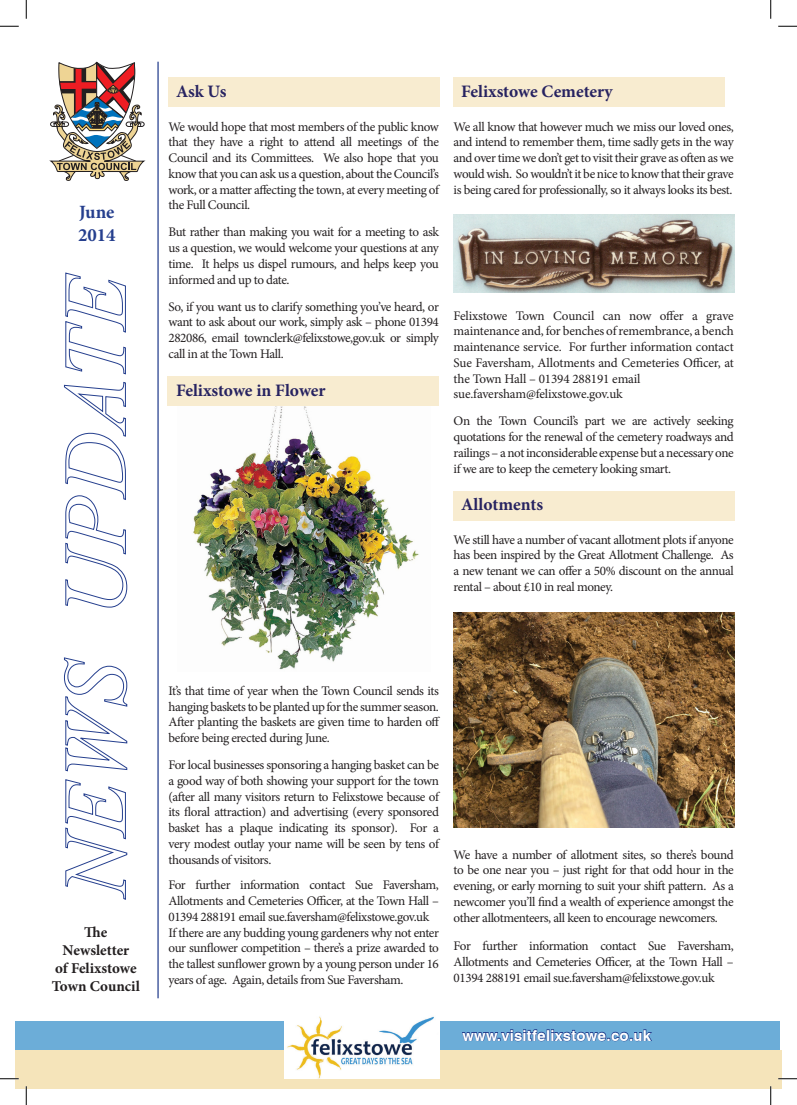
<style>
.page{position:relative;width:797px;height:1105px;background:#fff}
.page>*{position:absolute;margin:0;border:0;box-sizing:border-box;transform-origin:0 0}
.t1{font:700 18.75px/22.5px "Minion Pro";color:#253f8e}
.t2{font:700 17.5px "Minion Pro";letter-spacing:-.005em;color:#272361}
.t3{font:700 15px/18px "Minion Pro";letter-spacing:-.005em;color:#231f20;text-align:center}
.t4{font:700 15px "Swiss 721 BT";letter-spacing:.02em;color:#fff}
.t5{font:13.12px/15.8px "Minion Pro";letter-spacing:-.03em;color:#231f20;text-align:justify}
</style>
<div class="page">
<div style="left:453px;top:78px;width:271px;height:29px;background:#f8ecd0"></div>
<div style="left:453px;top:491px;width:281px;height:30px;background:#f8ecd0"></div>
<div style="left:168px;top:78px;width:271px;height:29px;background:#f8ecd0"></div>
<div style="left:168px;top:377px;width:271px;height:29px;background:#f8ecd0"></div>
<svg style="left:65px;top:779px;width:63px;height:121px"></svg>
<svg style="left:63px;top:657px;width:65px;height:115px"></svg>
<svg style="left:63px;top:381px;width:65px;height:227px"></svg>
<svg style="left:65px;top:272px;width:61px;height:103px"></svg>
<svg style="left:50px;top:62px;width:94px;height:119px"></svg>
<hr style="left:157px;top:62px;width:2px;height:936px;background:#253f8e">
<div style="left:16px;top:1021px;width:763px;height:29px;background:#6cadd8"></div>
<div style="left:16px;top:1050px;width:765px;height:38px;background:#f5e4ba"></div>
<img style="left:285px;top:1016px;width:154px;height:63px">
<svg style="left:462px;top:1029px;width:190px;height:12px"></svg>
<img style="left:193px;top:406px;width:226px;height:264px">
<img style="left:453px;top:613px;width:281px;height:214px">
<img style="left:453px;top:214px;width:281px;height:78px">
<svg style="left:0;top:25px;width:19px;height:2px"></svg>
<svg style="left:778px;top:25px;width:19px;height:2px"></svg>
<svg style="left:0;top:1078px;width:19px;height:1px"></svg>
<svg style="left:778px;top:1078px;width:19px;height:1px"></svg>
<svg style="left:25px;top:0;width:2px;height:19px"></svg>
<svg style="left:25px;top:1086px;width:2px;height:19px"></svg>
<svg style="left:770px;top:0;width:1px;height:19px"></svg>
<svg style="left:770px;top:1086px;width:1px;height:19px"></svg>
<h1 class="t1" style="left:78px;top:201px;width:39px">June<br>2014</h1>
<h2 class="t2" style="left:176px;top:79px;width:52px">Ask Us</h2>
<p class="t5" style="left:168px;top:119px;width:272px">We would hope that most members of the public know that they have a right to attend all meetings of the Council and its Committees. We also hope that you know that you can ask us a question, about the Council’s work, or a matter affecting the town, at every meeting of the Full Council.</p>
<p class="t5" style="left:168px;top:224px;width:272px">But rather than making you wait for a meeting to ask us a question, we would welcome your questions at any time. It helps us dispel rumours, and helps keep you informed and up to date.</p>
<p class="t5" style="left:168px;top:299px;width:272px">So, if you want us to clarify something you’ve heard, or want to ask about our work, simply ask – phone 01394<br>282086, email townclerk@felixstowe,gov.uk or simply call in at the Town Hall.</p>
<h2 class="t2" style="left:176px;top:378px;width:151px">Felixstowe in Flower</h2>
<h2 class="t2" style="left:461px;top:79px;width:153px">Felixstowe Cemetery</h2>
<p class="t5" style="left:453px;top:119px;width:282px">We all know that however much we miss our loved ones, and intend to remember them, time sadly gets in the way and over time we don’t get to visit their grave as often as we would wish. So wouldn’t it be nice to know that their grave is being cared for professionally, so it always looks its best.</p>
<p class="t5" style="left:453px;top:308px;width:282px;text-align:left">Felixstowe Town Council can now offer a grave maintenance and, for benches of remembrance, a bench maintenance service. For further information contact Sue Faversham, Allotments and Cemeteries Officer, at the Town Hall – 01394 288191 email sue.faversham@felixstowe.gov.uk</p>
<p class="t5" style="left:453px;top:413px;width:282px">On the Town Council’s part we are actively seeking quotations for the renewal of the cemetery roadways and railings – a not inconsiderable expense but a necessary one if we are to keep the cemetery looking smart.</p>
<h2 class="t2" style="left:461px;top:492px;width:83px">Allotments</h2>
<p class="t5" style="left:453px;top:532px;width:282px">We still have a number of vacant allotment plots if anyone has been inspired by the Great Allotment Challenge. As a new tenant we can offer a 50% discount on the annual rental – about £10 in real money.</p>
<p class="t3" style="left:52px;top:923px;width:90px">The<br>Newsletter<br>of Felixstowe<br>Town Council</p>
<p class="t5" style="left:168px;top:683px;width:273px">It’s that time of year when the Town Council sends its hanging baskets to be planted up for the summer season.<br>After planting the baskets are given time to harden off before being erected during June.</p>
<p class="t5" style="left:168px;top:757px;width:272px">For local businesses sponsoring a hanging basket can be a good way of both showing your support for the town (after all many visitors return to Felixstowe because of its floral attraction) and advertising (every sponsored basket has a plaque indicating its sponsor). For a very modest outlay your name will be seen by tens of thousands of visitors.</p>
<p class="t5" style="left:168px;top:877px;width:272px;text-align:left">For further information contact Sue Faversham, Allotments and Cemeteries Officer, at the Town Hall – 01394 288191 email sue.faversham@felixstowe.gov.uk If there are any budding young gardeners why not enter our sunflower competition – there’s a prize awarded to the tallest sunflower grown by a young person under 16 years of age. Again, details from Sue Faversham.</p>
<p class="t5" style="left:453px;top:847px;width:282px">We have a number of allotment sites, so there’s bound to be one near you – just right for that odd hour in the evening, or early morning to suit your shift pattern. As a newcomer you’ll find a wealth of experience amongst the other allotmenteers, all keen to encourage newcomers.</p>
<p class="t5" style="left:453px;top:938px;width:281px">For further information contact Sue Faversham, Allotments and Cemeteries Officer, at the Town Hall – 01394 288191 email sue.faversham@felixstowe.gov.uk</p>
<p class="t4" style="left:462px;top:1026px;width:190px">www.visitfelixstowe.co.uk</p>
</div>
